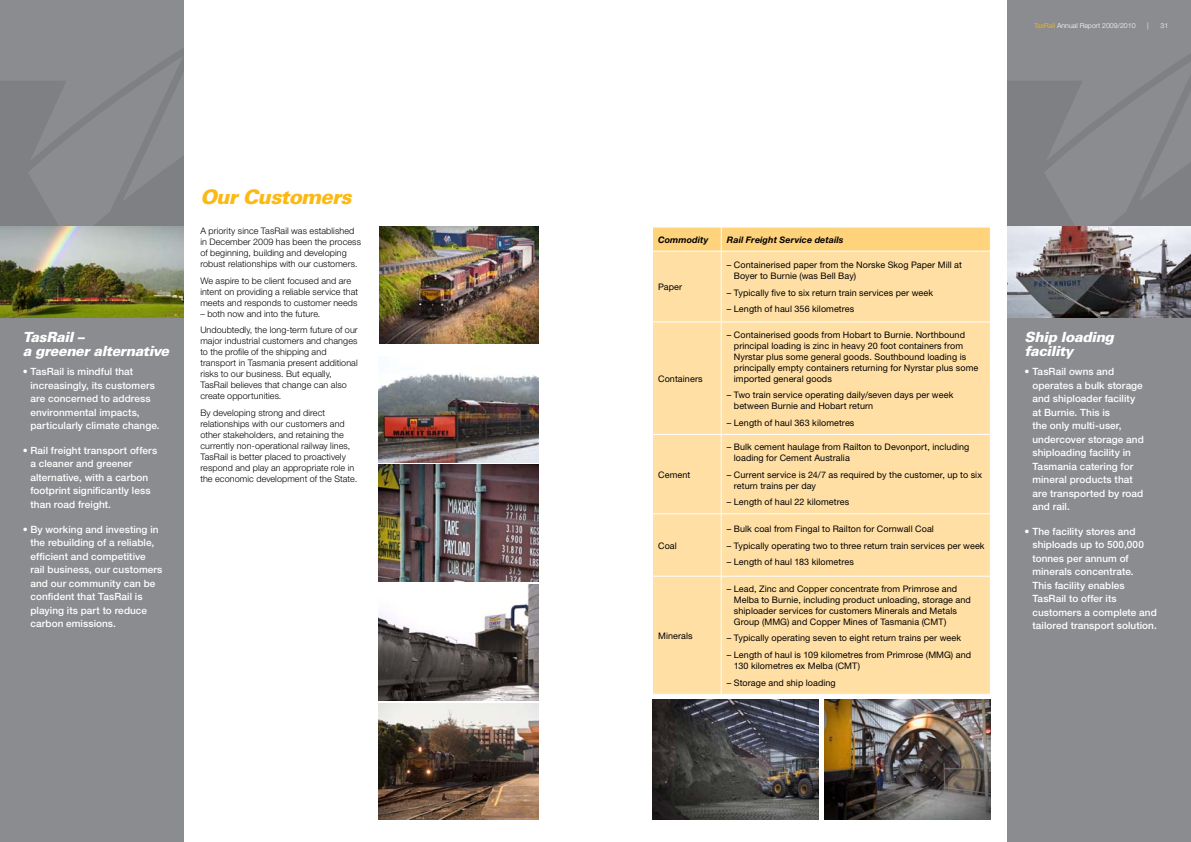
<style>
.page{position:relative;width:1191px;height:842px;background:#fff}
.page>*{position:absolute;margin:0;border:0;box-sizing:border-box;transform-origin:0 0}
.t1{font:italic 900 20px "Univers LT Std";letter-spacing:-.035em;color:#fdb913}
.t2{font:italic 900 14px/14px "Univers LT Std";letter-spacing:-.03em;color:#fff}
.t3{font:500 10px/13.5px "Helvetica Neue LT";letter-spacing:.005em;color:#fff}
.t4{font:9px/11px "Helvetica Neue LT";letter-spacing:.01em;color:#000}
.t5{font:300 9px/11px "Helvetica Neue LT";letter-spacing:.01em;color:#000}
.t6{font:italic 700 9px "Helvetica Neue LT";letter-spacing:.01em;color:#000}
.t7{font:300 7px "Helvetica Neue LT";color:#fff}
.s1{color:#fdb913}
</style>
<div class="page">
<img style="left:378px;top:465px;width:161px;height:116px">
<img style="left:824px;top:700px;width:166px;height:119px">
<img style="left:379px;top:227px;width:160px;height:116px">
<img style="left:652px;top:700px;width:166px;height:119px">
<img style="left:378px;top:373px;width:161px;height:89px">
<img style="left:378px;top:584px;width:161px;height:116px">
<img style="left:378px;top:703px;width:161px;height:116px">
<div style="left:0;top:317px;width:183px;height:525px;background:#8a8c8f"></div>
<svg style="left:0;top:0;width:183px;height:227px;background:#86888b"></svg>
<img style="left:0;top:227px;width:183px;height:90px">
<div style="left:1007px;top:317px;width:184px;height:525px;background:#8a8c8f"></div>
<svg style="left:1007px;top:0;width:184px;height:227px;background:#86888b"></svg>
<img style="left:1007px;top:227px;width:184px;height:90px">
<div style="left:653px;top:252px;width:337px;height:442px;background:#ffdfa4"></div>
<svg style="left:652px;top:227px;width:339px;height:24px;background:#ffd482"></svg>
<hr style="left:721px;top:251px;width:1px;height:71px;background:#fff">
<hr style="left:652px;top:322px;width:69px;height:1px;background:#fff">
<hr style="left:721px;top:322px;width:269px;height:1px;background:#fff">
<hr style="left:721px;top:322px;width:1px;height:112px;background:#fff">
<hr style="left:652px;top:434px;width:69px;height:1px;background:#fff">
<hr style="left:721px;top:434px;width:269px;height:1px;background:#fff">
<hr style="left:721px;top:435px;width:1px;height:79px;background:#fff">
<hr style="left:652px;top:514px;width:69px;height:1px;background:#fff">
<hr style="left:721px;top:514px;width:269px;height:1px;background:#fff">
<hr style="left:721px;top:514px;width:1px;height:62px;background:#fff">
<hr style="left:652px;top:576px;width:69px;height:1px;background:#fff">
<hr style="left:721px;top:576px;width:269px;height:1px;background:#fff">
<hr style="left:721px;top:576px;width:1px;height:118px;background:#fff">
<h2 class="t2" style="left:23px;top:330px;width:148px">TasRail –<br>a greener alternative</h2>
<p class="t3" style="left:30px;top:365px;width:131px;text-indent:-8px">• TasRail is mindful that increasingly, its customers are concerned to address environmental impacts, particularly climate change.</p>
<p class="t3" style="left:30px;top:443px;width:128px;text-indent:-8px">• Rail freight transport offers a cleaner and greener alternative, with a carbon footprint significantly less than road freight.</p>
<p class="t3" style="left:30px;top:522px;width:133px;text-indent:-8px">• By working and investing in the rebuilding of a reliable, efficient and competitive rail business, our customers and our community can be confident that TasRail is playing its part to reduce carbon emissions.</p>
<h1 class="t1" style="left:200px;top:184px;width:153px">Our Customers</h1>
<p class="t5" style="left:200px;top:225px;width:162px">A priority since TasRail was established in December 2009 has been the process of beginning, building and developing robust relationships with our customers.</p>
<p class="t5" style="left:200px;top:275px;width:159px">We aspire to be client focused and are intent on providing a reliable service that meets and responds to customer needs</p>
<p class="t5" style="left:200px;top:305px;width:159px;line-height:16.7px">– both now and into the future.<br>Undoubtedly, the long-term future of our</p>
<p class="t5" style="left:200px;top:335px;width:159px">major industrial customers and changes to the profile of the shipping and transport in Tasmania present additional risks to our business. But equally, TasRail believes that change can also create opportunities.</p>
<p class="t5" style="left:200px;top:407px;width:158px">By developing strong and direct relationships with our customers and other stakeholders, and retaining the currently non-operational railway lines, TasRail is better placed to proactively respond and play an appropriate role in the economic development of the State.</p>
<p class="t7" style="left:1034px;top:21px;width:103px"><span class="s1">TasRail</span> Annual Report 2009/2010</p>
<p class="t7" style="left:1147px;top:21px;width:3px">|</p>
<p class="t7" style="left:1160px;top:21px;width:9px">31</p>
<p class="t6" style="left:658px;top:234px;width:52px">Commodity</p>
<p class="t6" style="left:727px;top:234px;width:118px">Rail Freight Service details</p>
<p class="t4" style="left:658px;top:281px;width:26px">Paper</p>
<p class="t4" style="left:734px;top:259px;width:230px;text-indent:-7px">– Containerised paper from the Norske Skog Paper Mill at<br>Boyer to Burnie (was Bell Bay)</p>
<p class="t4" style="left:727px;top:287px;width:208px">– Typically five to six return train services per week</p>
<p class="t4" style="left:727px;top:303px;width:129px">– Length of haul 356 kilometres</p>
<p class="t4" style="left:658px;top:373px;width:46px">Containers</p>
<p class="t4" style="left:658px;top:469px;width:34px">Cement</p>
<p class="t4" style="left:658px;top:540px;width:20px">Coal</p>
<p class="t4" style="left:658px;top:630px;width:36px">Minerals</p>
<p class="t4" style="left:734px;top:329px;width:246px;text-indent:-7px">– Containerised goods from Hobart to Burnie. Northbound principal loading is zinc in heavy 20 foot containers from Nyrstar plus some general goods. Southbound loading is principally empty containers returning for Nyrstar plus some imported general goods</p>
<p class="t4" style="left:734px;top:389px;width:221px;text-indent:-7px">– Two train service operating daily/seven days per week between Burnie and Hobart return</p>
<p class="t4" style="left:727px;top:417px;width:129px">– Length of haul 363 kilometres</p>
<p class="t4" style="left:734px;top:441px;width:237px;text-indent:-7px">– Bulk cement haulage from Railton to Devonport, including loading for Cement Australia</p>
<p class="t4" style="left:734px;top:469px;width:250px;text-indent:-7px">– Current service is 24/7 as required by the customer, up to six return trains per day</p>
<p class="t4" style="left:727px;top:496px;width:124px">– Length of haul 22 kilometres</p>
<p class="t4" style="left:727px;top:523px;width:208px">– Bulk coal from Fingal to Railton for Cornwall Coal</p>
<p class="t4" style="left:727px;top:540px;width:259px">– Typically operating two to three return train services per week</p>
<p class="t4" style="left:727px;top:556px;width:129px">– Length of haul 183 kilometres</p>
<p class="t4" style="left:734px;top:583px;width:239px;text-indent:-7px">– Lead, Zinc and Copper concentrate from Primrose and Melba to Burnie, including product unloading, storage and shiploader services for customers Minerals and Metals Group (MMG) and Copper Mines of Tasmania (CMT)</p>
<p class="t4" style="left:727px;top:633px;width:236px">– Typically operating seven to eight return trains per week</p>
<p class="t4" style="left:734px;top:649px;width:239px;text-indent:-7px">– Length of haul is 109 kilometres from Primrose (MMG) and<br>130 kilometres ex Melba (CMT)</p>
<p class="t4" style="left:727px;top:677px;width:110px">– Storage and ship loading</p>
<h2 class="t2" style="left:1024px;top:330px;width:91px">Ship loading facility</h2>
<p class="t3" style="left:1032px;top:365px;width:113px;text-indent:-8px">• TasRail owns and operates a bulk storage and shiploader facility at Burnie. This is<br>the only multi-user, undercover storage and shiploading facility in<br>Tasmania catering for mineral products that are transported by road and rail.</p>
<p class="t3" style="left:1032px;top:524px;width:126px;text-indent:-8px">• The facility stores and shiploads up to 500,000 tonnes per annum of minerals concentrate.<br>This facility enables<br>TasRail to offer its customers a complete and tailored transport solution.</p>
</div>
